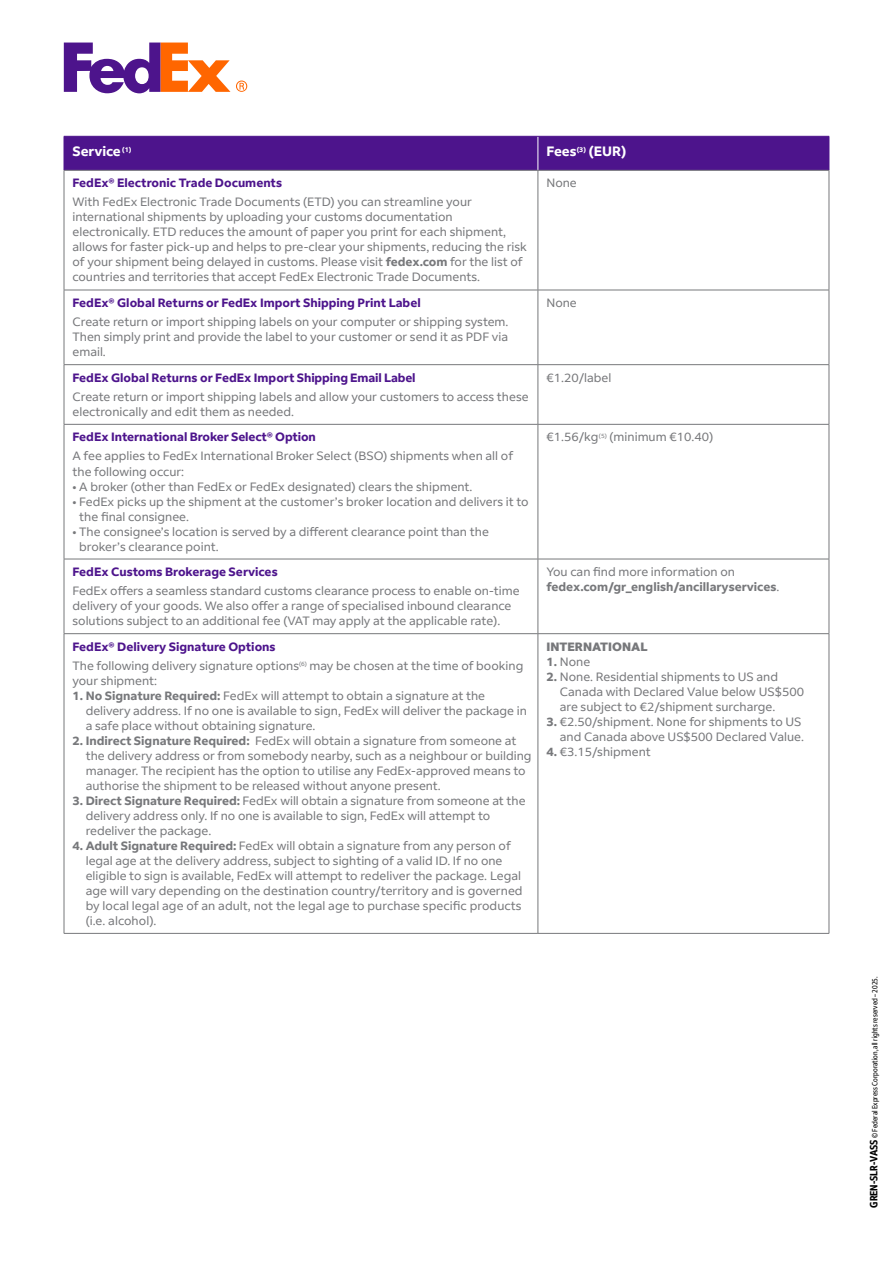
<style>
.page{position:relative;width:893px;height:1263px;background:#fff}
.page>*{position:absolute;margin:0;border:0;box-sizing:border-box;transform-origin:0 0}
.PC22_TETIÈRE_VASS_OK{font:700 13.5px "Fed Ex Sans";color:#fff}
.PC22_PARA_STAND_TABLEAU{font:12px/15px "Fed Ex Sans";color:#77787b}
.PC22_PARA_STAND_TABLEAU-2{font:700 12px "Fed Ex Sans";color:#4d148c}
.PC22_PARA_STAND_TABLEAU-3{font:700 12px/15px "Fed Ex Sans";color:#77787b}
.PC22_INTER_CAPITAL{font:800 12px "Fed Ex Sans";color:#77787b}
.t1{font:condensed 7.5px "Fed Ex Sans";color:#000}
.s1{font-weight:700}
.s2{font-weight:400}
.s3{font-weight:700;font-size:10.5px}
</style>
<div class="page">
<svg style="left:236px;top:80px;width:11px;height:12px"></svg>
<svg style="left:64px;top:43px;width:166px;height:50px"></svg>
<div style="left:65px;top:137px;width:764px;height:33px;background:#4d148c"></div>
<hr style="left:538px;top:137px;width:1px;height:33px;background:#fff">
<hr style="left:64px;top:170px;width:474px;height:1px;background:#77787b">
<hr style="left:538px;top:170px;width:291px;height:1px;background:#77787b">
<hr style="left:64px;top:171px;width:1px;height:119px;background:#77787b">
<hr style="left:538px;top:171px;width:1px;height:119px;background:#77787b">
<hr style="left:829px;top:171px;width:1px;height:119px;background:#77787b">
<hr style="left:64px;top:290px;width:474px;height:1px;background:#77787b">
<hr style="left:64px;top:290px;width:1px;height:74px;background:#77787b">
<hr style="left:538px;top:290px;width:291px;height:1px;background:#77787b">
<hr style="left:538px;top:290px;width:1px;height:74px;background:#77787b">
<hr style="left:829px;top:290px;width:1px;height:74px;background:#77787b">
<hr style="left:64px;top:364px;width:474px;height:1px;background:#77787b">
<hr style="left:64px;top:365px;width:1px;height:59px;background:#77787b">
<hr style="left:538px;top:364px;width:291px;height:1px;background:#77787b">
<hr style="left:538px;top:365px;width:1px;height:59px;background:#77787b">
<hr style="left:829px;top:365px;width:1px;height:59px;background:#77787b">
<hr style="left:64px;top:424px;width:474px;height:1px;background:#77787b">
<hr style="left:64px;top:425px;width:1px;height:134px;background:#77787b">
<hr style="left:538px;top:424px;width:291px;height:1px;background:#77787b">
<hr style="left:538px;top:425px;width:1px;height:134px;background:#77787b">
<hr style="left:829px;top:425px;width:1px;height:134px;background:#77787b">
<hr style="left:64px;top:559px;width:474px;height:1px;background:#77787b">
<hr style="left:64px;top:559px;width:1px;height:74px;background:#77787b">
<hr style="left:538px;top:559px;width:291px;height:1px;background:#77787b">
<hr style="left:538px;top:559px;width:1px;height:74px;background:#77787b">
<hr style="left:829px;top:559px;width:1px;height:74px;background:#77787b">
<hr style="left:64px;top:633px;width:474px;height:1px;background:#77787b">
<hr style="left:64px;top:634px;width:1px;height:299px;background:#77787b">
<hr style="left:538px;top:633px;width:291px;height:1px;background:#77787b">
<hr style="left:538px;top:634px;width:1px;height:299px;background:#77787b">
<hr style="left:829px;top:634px;width:1px;height:299px;background:#77787b">
<hr style="left:64px;top:933px;width:474px;height:1px;background:#77787b">
<hr style="left:538px;top:933px;width:291px;height:1px;background:#77787b">
<hr style="left:64px;top:136px;width:474px;height:1px;background:#4d148c">
<hr style="left:64px;top:137px;width:1px;height:33px;background:#4d148c">
<hr style="left:538px;top:136px;width:291px;height:1px;background:#4d148c">
<hr style="left:829px;top:137px;width:1px;height:33px;background:#4d148c">
<p class="PC22_TETIÈRE_VASS_OK" style="left:73px;top:144px;width:60px">Service <sup>(1)</sup></p>
<p class="PC22_TETIÈRE_VASS_OK" style="left:546px;top:144px;width:81px">Fees<sup>(3)</sup> (EUR)</p>
<p class="PC22_PARA_STAND_TABLEAU-2" style="left:73px;top:176px;width:211px">FedEx® Electronic Trade Documents</p>
<p class="PC22_PARA_STAND_TABLEAU" style="left:73px;top:195px;width:456px">With FedEx Electronic Trade Documents (ETD) you can streamline your international shipments by uploading your customs documentation electronically. ETD reduces the amount of paper you print for each shipment, allows for faster pick-up and helps to pre-clear your shipments, reducing the risk of your shipment being delayed in customs. Please visit <span class="s1">fedex.com</span> for the list of countries and territories that accept FedEx Electronic Trade Documents.</p>
<p class="PC22_PARA_STAND_TABLEAU" style="left:546px;top:176px;width:32px">None</p>
<p class="PC22_PARA_STAND_TABLEAU-2" style="left:73px;top:296px;width:350px">FedEx® Global Returns or FedEx Import Shipping Print Label</p>
<p class="PC22_PARA_STAND_TABLEAU" style="left:73px;top:314px;width:437px;text-align:justify">Create return or import shipping labels on your computer or shipping system.<br>Then simply print and provide the label to your customer or send it as PDF via email.</p>
<p class="PC22_PARA_STAND_TABLEAU-2" style="left:73px;top:370px;width:345px">FedEx Global Returns or FedEx Import Shipping Email Label</p>
<p class="PC22_PARA_STAND_TABLEAU" style="left:73px;top:389px;width:458px">Create return or import shipping labels and allow your customers to access these electronically and edit them as needed.</p>
<p class="PC22_PARA_STAND_TABLEAU-2" style="left:73px;top:430px;width:245px">FedEx International Broker Select® Option</p>
<p class="PC22_PARA_STAND_TABLEAU" style="left:73px;top:449px;width:442px">A fee applies to FedEx International Broker Select (BSO) shipments when all of the following occur:</p>
<p class="PC22_PARA_STAND_TABLEAU" style="left:73px;top:479px;width:401px">• A broker (other than FedEx or FedEx designated) clears the shipment.</p>
<p class="PC22_PARA_STAND_TABLEAU" style="left:79px;top:494px;width:451px;text-indent:-7px">• FedEx picks up the shipment at the customer’s broker location and delivers it to the final consignee.</p>
<p class="PC22_PARA_STAND_TABLEAU" style="left:79px;top:524px;width:411px;text-indent:-7px">• The consignee’s location is served by a different clearance point than the broker’s clearance point.</p>
<p class="PC22_PARA_STAND_TABLEAU-2" style="left:73px;top:565px;width:207px">FedEx Customs Brokerage Services</p>
<p class="PC22_PARA_STAND_TABLEAU" style="left:73px;top:583px;width:449px">FedEx offers a seamless standard customs clearance process to enable on-time delivery of your goods. We also offer a range of specialised inbound clearance solutions subject to an additional fee (VAT may apply at the applicable rate).</p>
<p class="PC22_PARA_STAND_TABLEAU-2" style="left:73px;top:639px;width:205px">FedEx® Delivery Signature Options</p>
<p class="PC22_PARA_STAND_TABLEAU" style="left:73px;top:658px;width:452px">The following delivery signature options<sup>(6)</sup> may be chosen at the time of booking your shipment:</p>
<p class="PC22_PARA_STAND_TABLEAU" style="left:86px;top:688px;width:443px;text-indent:-13px"><span class="s1">1. No Signature Required:</span> FedEx will attempt to obtain a signature at the delivery address. If no one is available to sign, FedEx will deliver the package in a safe place without obtaining signature.</p>
<p class="PC22_PARA_STAND_TABLEAU" style="left:86px;top:733px;width:447px;text-indent:-13px"><span class="s1">2. Indirect Signature Required:</span> FedEx will obtain a signature from someone at the delivery address or from somebody nearby, such as a neighbour or building manager. The recipient has the option to utilise any FedEx-approved means to authorise the shipment to be released without anyone present.</p>
<p class="PC22_PARA_STAND_TABLEAU" style="left:86px;top:793px;width:441px;text-indent:-13px"><span class="s1">3. Direct Signature Required:</span> FedEx will obtain a signature from someone at the delivery address only. If no one is available to sign, FedEx will attempt to redeliver the package.</p>
<p class="PC22_PARA_STAND_TABLEAU" style="left:86px;top:838px;width:438px;text-indent:-13px"><span class="s1">4. Adult Signature Required:</span> FedEx will obtain a signature from any person of legal age at the delivery address, subject to sighting of a valid ID. If no one eligible to sign is available, FedEx will attempt to redeliver the package. Legal age will vary depending on the destination country/territory and is governed by local legal age of an adult, not the legal age to purchase specific products (i.e. alcohol).</p>
<p class="PC22_PARA_STAND_TABLEAU" style="left:546px;top:295px;width:32px">None</p>
<p class="PC22_PARA_STAND_TABLEAU" style="left:546px;top:370px;width:66px">€1.20/label</p>
<p class="PC22_PARA_STAND_TABLEAU" style="left:546px;top:430px;width:168px">€1.56/kg<sup>(5)</sup> (minimum €10.40)</p>
<p class="PC22_PARA_STAND_TABLEAU-3" style="left:546px;top:564px;width:235px"><span class="s2">You can find more information on </span>fedex.com/gr_english/ancillaryservices<span class="s2">.</span></p>
<p class="PC22_INTER_CAPITAL" style="left:546px;top:639px;width:103px">INTERNATIONAL</p>
<p class="PC22_PARA_STAND_TABLEAU" style="left:546px;top:654px;width:45px"><span class="s1">1.</span> None</p>
<p class="PC22_PARA_STAND_TABLEAU" style="left:560px;top:669px;width:246px;text-indent:-13px"><span class="s1">2.</span> None. Residential shipments to US and<br>Canada with Declared Value below US$500 are subject to €2/shipment surcharge.</p>
<p class="PC22_PARA_STAND_TABLEAU" style="left:546px;top:714px;width:259px;text-align:right"><span class="s1">3.</span> €2.50/shipment. None for shipments to US and Canada above US$500 Declared Value.</p>
<p class="PC22_PARA_STAND_TABLEAU" style="left:546px;top:744px;width:106px"><span class="s1">4.</span> €3.15/shipment</p>
<p class="t1" style="left:870px;top:1208px;width:233px;rotate:-90deg"><span class="s3">GREN-SLR-VASS</span> © Federal Express Corporation, all rights reserved – 2025.</p>
</div>
